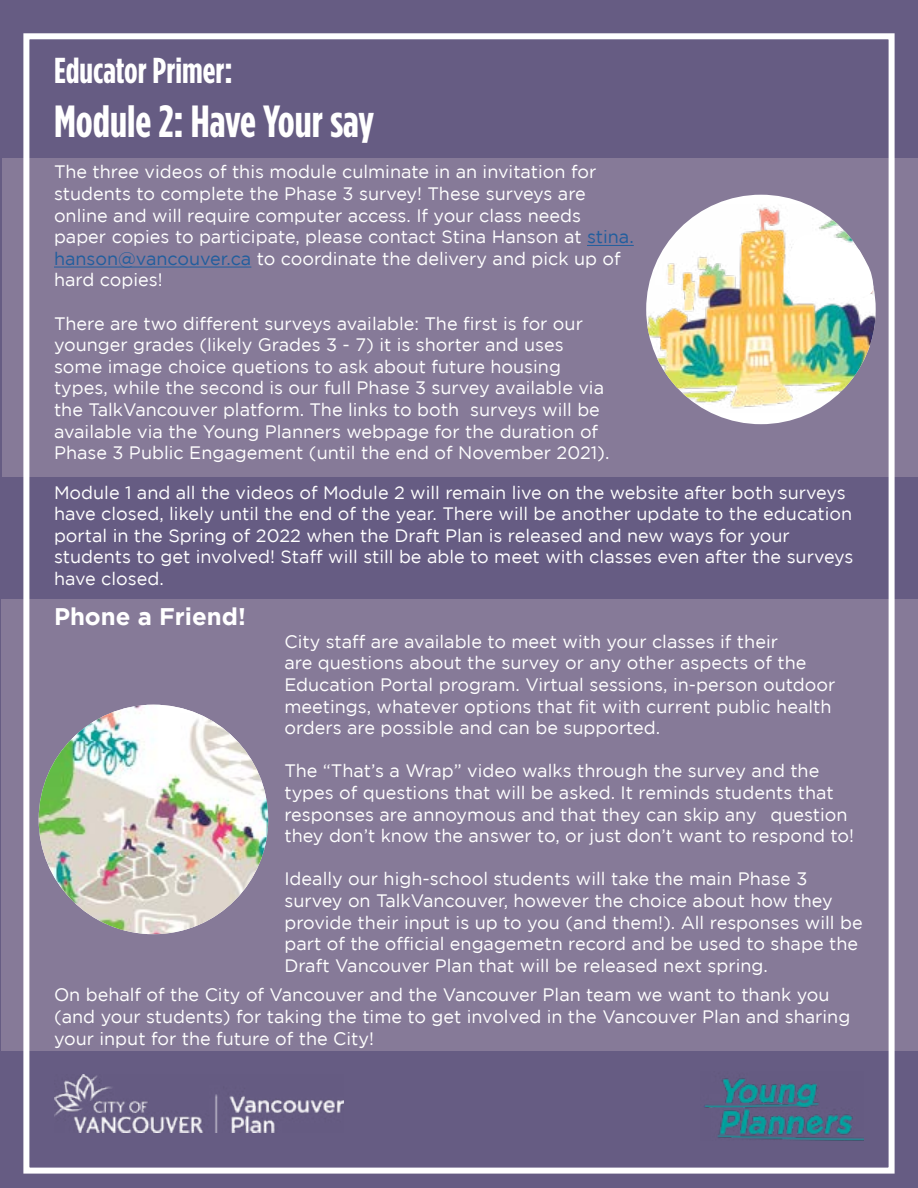
<style>
.page{position:relative;width:918px;height:1188px;background:#fff}
.page>*{position:absolute;margin:0;border:0;box-sizing:border-box;transform-origin:0 0}
.t1{font:700 45px "Gotham Condensed";color:#fff}
.t2{font:700 36px "Gotham Condensed";color:#fff}
.t3{font:700 24px "Gotham";color:#fff}
.t4{font:18px/21.6px "Gotham";color:#fff}
.s1{color:#215e9e}
</style>
<div class="page">
<div style="left:1px;top:1px;width:917px;height:1187px;background:#665c83"></div>
<div style="left:1px;top:599px;width:917px;height:452px;background:#867a98"></div>
<div style="left:2px;top:158px;width:916px;height:318px;background:#867a98"></div>
<div style="left:23px;top:33px;width:872px;height:1141px;border:6px solid #fff"></div>
<div style="left:646px;top:195px;width:230px;height:229px;background:#fff;border-radius:50%"></div>
<img style="left:646px;top:204px;width:230px;height:209px">
<svg style="left:785px;top:234px;width:91px;height:68px"></svg>
<hr style="left:587px;top:245px;width:47px;height:1px;background:#215e9e">
<hr style="left:54px;top:267px;width:197px;height:1px;background:#215e9e">
<img style="left:39px;top:705px;width:229px;height:229px;border-radius:113px">
<img style="left:704px;top:1078px;width:160px;height:62px">
<img style="left:54px;top:1075px;width:290px;height:58px">
<h2 class="t2" style="left:54px;top:49px;width:180px">Educator Primer:</h2>
<h1 class="t1" style="left:54px;top:95px;width:322px">Module 2: Have Your say</h1>
<p class="t4" style="left:54px;top:161px;width:581px">The three videos of this module culminate in an invitation for students to complete the Phase 3 survey! These surveys are online and will require computer access. If your class needs paper copies to participate, please contact Stina Hanson at <span class="s1">stina. hanson@vancouver.ca</span> to coordinate the delivery and pick up of hard copies!</p>
<p class="t4" style="left:54px;top:312px;width:557px">There are two different surveys available: The first is for our younger grades (likely Grades 3 - 7) it is shorter and uses some image choice quetions to ask about future housing types, while the second is our full Phase 3 survey available via the TalkVancouver platform. The links to both surveys will be available via the Young Planners webpage for the duration of Phase 3 Public Engagement (until the end of November 2021).</p>
<p class="t4" style="left:54px;top:481px;width:801px">Module 1 and all the videos of Module 2 will remain live on the website after both surveys have closed, likely until the end of the year. There will be another update to the education portal in the Spring of 2022 when the Draft Plan is released and new ways for your students to get involved! Staff will still be able to meet with classes even after the surveys have closed.</p>
<h3 class="t3" style="left:54px;top:603px;width:193px">Phone a Friend!</h3>
<p class="t4" style="left:284px;top:630px;width:552px">City staff are available to meet with your classes if their<br>are questions about the survey or any other aspects of the Education Portal program. Virtual sessions, in-person outdoor meetings, whatever options that fit with current public health orders are possible and can be supported.</p>
<p class="t4" style="left:284px;top:760px;width:571px">The “That’s a Wrap” video walks through the survey and the types of questions that will be asked. It reminds students that responses are annoymous and that they can skip any question they don’t know the answer to, or just don’t want to respond to!</p>
<p class="t4" style="left:284px;top:868px;width:580px">Ideally our high-school students will take the main Phase 3 survey on TalkVancouver, however the choice about how they provide their input is up to you (and them!). All responses will be part of the official engagemetn record and be used to shape the Draft Vancouver Plan that will be released next spring.</p>
<p class="t4" style="left:54px;top:984px;width:798px">On behalf of the City of Vancouver and the Vancouver Plan team we want to thank you (and your students) for taking the time to get involved in the Vancouver Plan and sharing your input for the future of the City!</p>
</div>
